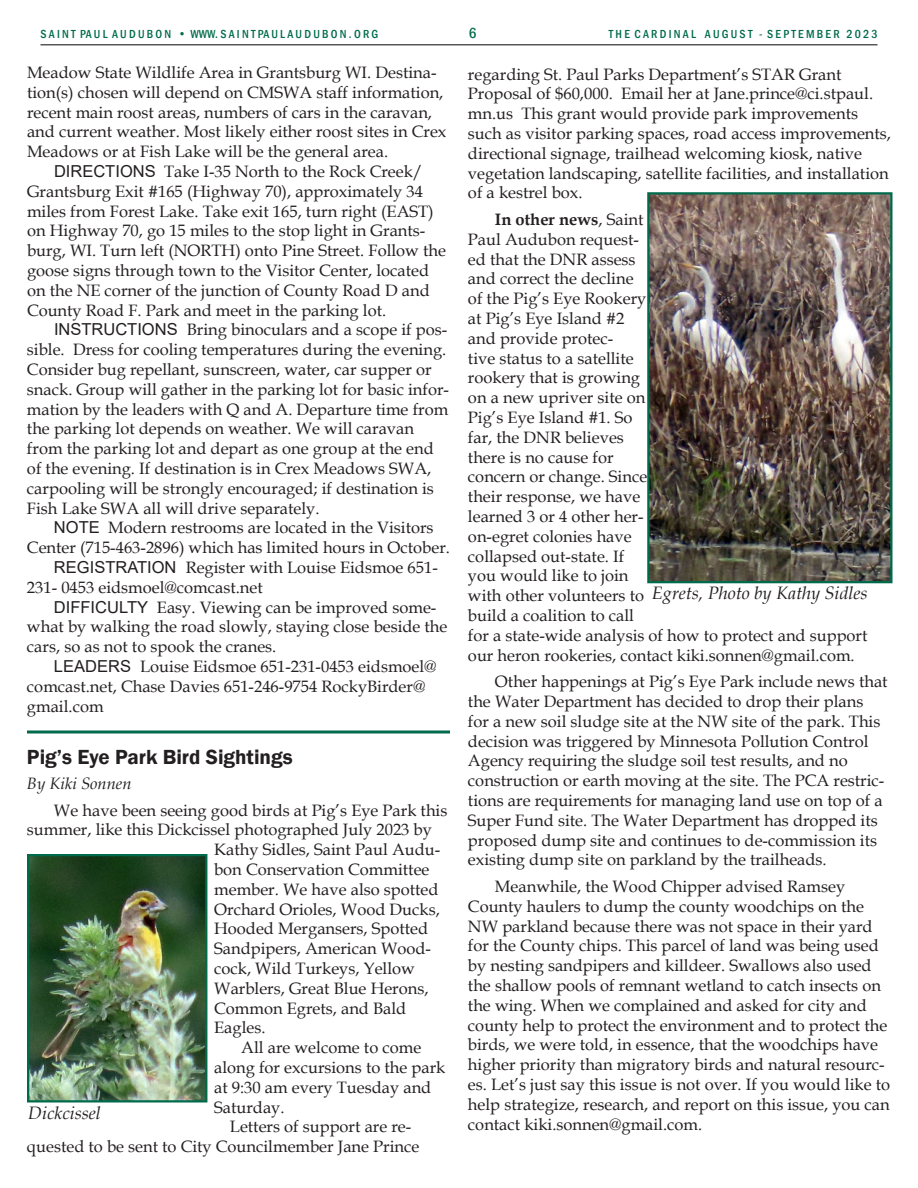
<style>
.page{position:relative;width:918px;height:1188px;background:#fff}
.page>*{position:absolute;margin:0;border:0;box-sizing:border-box;transform-origin:0 0}
.t1{font:600 21px "Franklin Gothic";color:#231f20}
.t2{font:italic 18px "Book Antiqua";color:#231f20}
.t3{font:16.5px/19.8px "Book Antiqua";color:#231f20}
.t4{font:italic 16.5px "Book Antiqua";color:#231f20}
.t5{font:500 condensed 15px "Franklin Gothic";color:#006b4c}
.t6{font:500 condensed 12px "Franklin Gothic";letter-spacing:-.015em;color:#006b4c}
.s1{font-family:"Arial"}
.s2{font-weight:700}
</style>
<div class="page">
<hr style="left:41px;top:44px;width:837px;height:1px;background:#231f20">
<hr style="left:27px;top:730px;width:423px;height:3px;background:#006b4c">
<img style="left:30px;top:857px;width:174px;height:242px">
<div style="left:27px;top:854px;width:180px;height:248px;border:2px solid #006b4c"></div>
<img style="left:650px;top:195px;width:240px;height:385px">
<div style="left:647px;top:192px;width:246px;height:391px;border:2px solid #006b4c"></div>
<p class="t6" style="left:40px;top:29px;width:339px">S A I N T PA U L A U D U B O N • WWW. S A I N T PA U L A U D U B O N . O R G</p>
<p class="t5" style="left:469px;top:26px;width:9px">6</p>
<p class="t6" style="left:609px;top:29px;width:270px">T H E C A R D I N A L A U G U S T - S E P T E M B E R 2 0 2 3</p>
<p class="t3" style="left:27px;top:62px;width:421px">Meadow State Wildlife Area in Grantsburg WI. Destina&shy;tion(s) chosen will depend on CMSWA staff information, recent main roost areas, numbers of cars in the caravan, and current weather. Most likely either roost sites in Crex Meadows or at Fish Lake will be the general area.</p>
<p class="t3" style="left:27px;top:161px;width:421px;text-indent:27px"><span class="s1">DIRECTIONS</span> Take I-35 North to the Rock Creek/ Grantsburg Exit #165 (Highway 70), approximately 34 miles from Forest Lake. Take exit 165, turn right (EAST) on Highway 70, go 15 miles to the stop light in Grants&shy;burg, WI. Turn left (NORTH) onto Pine Street. Follow the goose signs through town to the Visitor Center, located on the NE corner of the junction of County Road D and County Road F. Park and meet in the parking lot.</p>
<p class="t3" style="left:27px;top:320px;width:424px;text-indent:27px"><span class="s1">INSTRUCTIONS</span> Bring binoculars and a scope if pos&shy;sible. Dress for cooling temperatures during the evening.<br>Consider bug repellant, sunscreen, water, car supper or snack. Group will gather in the parking lot for basic infor&shy;mation by the leaders with Q and A. Departure time from the parking lot depends on weather. We will caravan from the parking lot and depart as one group at the end of the evening. If destination is in Crex Meadows SWA, carpooling will be strongly encouraged; if destination is Fish Lake SWA all will drive separately.</p>
<p class="t3" style="left:54px;top:520px;width:381px"><span class="s1">NOTE</span> Modern restrooms are located in the Visitors</p>
<p class="t3" style="left:27px;top:537px;width:424px">Center (715-463-2896) which has limited hours in October.</p>
<p class="t3" style="left:54px;top:557px;width:385px"><span class="s1">REGISTRATION</span> Register with Louise Eidsmoe 651-</p>
<p class="t3" style="left:27px;top:577px;width:237px">231- 0453 eidsmoel@comcast.net</p>
<p class="t3" style="left:54px;top:599px;width:384px"><span class="s1">DIFFICULTY</span> Easy. Viewing can be improved some-</p>
<p class="t3" style="left:27px;top:619px;width:422px">what by walking the road slowly, staying close beside the</p>
<p class="t3" style="left:27px;top:639px;width:251px">cars, so as not to spook the cranes.</p>
<p class="t3" style="left:54px;top:656px;width:384px"><span class="s1">LEADERS</span> Louise Eidsmoe 651-231-0453 eidsmoel@</p>
<p class="t3" style="left:27px;top:676px;width:400px">comcast.net, Chase Davies 651-246-9754 RockyBirder@</p>
<p class="t3" style="left:27px;top:698px;width:78px">gmail.com</p>
<p class="t1" style="left:27px;top:748px;width:267px">Pig’s Eye Park Bird Sightings</p>
<p class="t4" style="left:27px;top:777px;width:106px">By Kiki Sonnen</p>
<p class="t3" style="left:54px;top:800px;width:395px">We have been seeing good birds at Pig’s Eye Park this</p>
<p class="t3" style="left:27px;top:819px;width:406px">summer, like this Dickcissel photographed July 2023 by</p>
<p class="t3" style="left:214px;top:842px;width:228px">Kathy Sidles, Saint Paul Audu-</p>
<p class="t3" style="left:214px;top:859px;width:217px">bon Conservation Committee</p>
<p class="t3" style="left:214px;top:879px;width:226px">member. We have also spotted</p>
<p class="t3" style="left:214px;top:899px;width:227px">Orchard Orioles, Wood Ducks,</p>
<p class="t3" style="left:214px;top:918px;width:215px">Hooded Mergansers, Spotted</p>
<p class="t3" style="left:214px;top:938px;width:218px">Sandpipers, American Wood-</p>
<p class="t3" style="left:214px;top:958px;width:202px">cock, Wild Turkeys, Yellow</p>
<p class="t3" style="left:214px;top:978px;width:216px">Warblers, Great Blue Herons,</p>
<p class="t3" style="left:214px;top:998px;width:194px">Common Egrets, and Bald</p>
<p class="t3" style="left:214px;top:1020px;width:53px">Eagles.</p>
<p class="t3" style="left:241px;top:1040px;width:182px">All are welcome to come</p>
<p class="t3" style="left:214px;top:1059px;width:233px">along for excursions to the park</p>
<p class="t3" style="left:214px;top:1077px;width:219px">at 9:30 am every Tuesday and</p>
<p class="t3" style="left:214px;top:1099px;width:72px">Saturday.</p>
<p class="t3" style="left:230px;top:1119px;width:183px">Letters of support are re-</p>
<p class="t3" style="left:27px;top:1136px;width:394px">quested to be sent to City Councilmember Jane Prince</p>
<p class="t3" style="left:468px;top:64px;width:425px">regarding St. Paul Parks Department’s STAR Grant Proposal of $60,000. Email her at Jane.prince@ci.stpaul. mn.us This grant would provide park improvements such as visitor parking spaces, road access improvements, directional signage, trailhead welcoming kiosk, native vegetation landscaping, satellite facilities, and installation of a kestrel box.</p>
<p class="t3" style="left:468px;top:211px;width:401px;text-indent:27px"><span class="s2">In other news</span>, Saint<br>Paul Audubon request-<br>ed that the DNR assess<br>and correct the decline<br>of the Pig’s Eye Rookery<br>at Pig’s Eye Island #2<br>and provide protec-<br>tive status to a satellite<br>rookery that is growing<br>on a new upriver site on<br>Pig’s Eye Island #1. So<br>far, the DNR believes<br>there is no cause for<br>concern or change. Since<br>their response, we have<br>learned 3 or 4 other her-<br>on-egret colonies have<br>collapsed out-state. If<br>you would like to join<br>with other volunteers to<br>build a coalition to call<br>for a state-wide analysis of how to protect and support our heron rookeries, contact kiki.sonnen@gmail.com.</p>
<p class="t3" style="left:468px;top:674px;width:421px;text-indent:27px">Other happenings at Pig’s Eye Park include news that the Water Department has decided to drop their plans for a new soil sludge site at the NW site of the park. This decision was triggered by Minnesota Pollution Control Agency requiring the sludge soil test results, and no construction or earth moving at the site. The PCA restric&shy;tions are requirements for managing land use on top of a Super Fund site. The Water Department has dropped its proposed dump site and continues to de-commission its existing dump site on parkland by the trailheads.</p>
<p class="t3" style="left:468px;top:876px;width:424px;text-indent:27px">Meanwhile, the Wood Chipper advised Ramsey County haulers to dump the county woodchips on the NW parkland because there was not space in their yard for the County chips. This parcel of land was being used by nesting sandpipers and killdeer. Swallows also used the shallow pools of remnant wetland to catch insects on the wing. When we complained and asked for city and county help to protect the environment and to protect the birds, we were told, in essence, that the woodchips have higher priority than migratory birds and natural resourc&shy;es. Let’s just say this issue is not over. If you would like to help strategize, research, and report on this issue, you can contact kiki.sonnen@gmail.com.</p>
<p class="t2" style="left:652px;top:586px;width:217px">Egrets, Photo by Kathy Sidles</p>
<p class="t2" style="left:28px;top:1106px;width:74px">Dickcissel</p>
</div>
